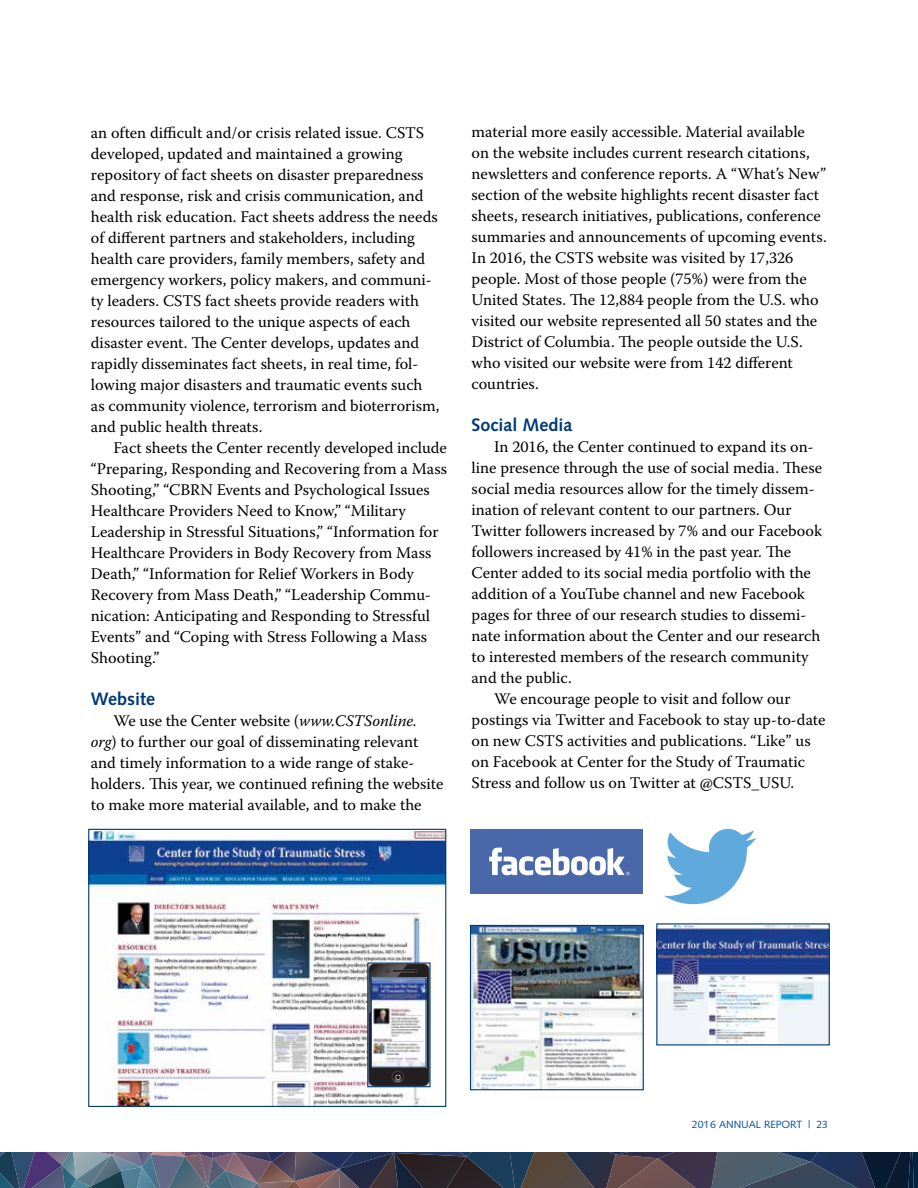
<style>
.page{position:relative;width:918px;height:1188px;background:#fff}
.page>*{position:absolute;margin:0;border:0;box-sizing:border-box;transform-origin:0 0}
.t1{font:700 18px "Syntax LT Std";color:#003974}
.t2{font:16.2px/21px "Warnock Pro";color:#000}
.t3{font:10.5px "Syntax LT Std";color:#0651a0}
.s1{font-style:italic}
</style>
<div class="page">
<svg style="left:0;top:1152px;width:918px;height:36px;background:#454a5c"></svg>
<img style="left:90px;top:831px;width:354px;height:274px">
<div style="left:88px;top:829px;width:358px;height:278px;border:1px solid #003974"></div>
<svg style="left:369px;top:965px;width:60px;height:120px;background:#2e2b2d"></svg>
<div style="left:367px;top:963px;width:64px;height:124px;border:1px solid #003974"></div>
<img style="left:373px;top:979px;width:52px;height:87px">
<div style="left:371px;top:977px;width:56px;height:91px;border:1px solid #003974"></div>
<div style="left:471px;top:829px;width:172px;height:65px;background:#4967a9"></div>
<svg style="left:489px;top:848px;width:141px;height:27px"></svg>
<svg style="left:664px;top:829px;width:92px;height:75px"></svg>
<img style="left:472px;top:927px;width:170px;height:161px">
<div style="left:470px;top:925px;width:174px;height:165px;border:1px solid #003974"></div>
<img style="left:658px;top:925px;width:170px;height:118px">
<div style="left:656px;top:923px;width:174px;height:122px;border:1px solid #003974"></div>
<p class="t2" style="left:91px;top:122px;width:350px">an often difficult and/or crisis related issue. CSTS developed, updated and maintained a growing repository of fact sheets on disaster preparedness and response, risk and crisis communication, and health risk education. Fact sheets address the needs of different partners and stakeholders, including health care providers, family members, safety and emergency workers, policy makers, and communi&shy;ty leaders. CSTS fact sheets provide readers with resources tailored to the unique aspects of each disaster event. The Center develops, updates and rapidly disseminates fact sheets, in real time, fol&shy;lowing major disasters and traumatic events such as community violence, terrorism and bioterrorism, and public health threats.</p>
<p class="t2" style="left:91px;top:437px;width:358px;text-indent:23px">Fact sheets the Center recently developed include “Preparing, Responding and Recovering from a Mass Shooting,” “CBRN Events and Psychological Issues Healthcare Providers Need to Know,” “Military Leadership in Stressful Situations,” “Information for Healthcare Providers in Body Recovery from Mass Death,” “Information for Relief Workers in Body Recovery from Mass Death,” “Leadership Commu&shy;nication: Anticipating and Responding to Stressful Events” and “Coping with Stress Following a Mass Shooting.”</p>
<p class="t1" style="left:91px;top:688px;width:66px">Website</p>
<p class="t2" style="left:91px;top:710px;width:354px;text-indent:23px">We use the Center website (<span class="s1">www.CSTSonline. org</span>) to further our goal of disseminating relevant and timely information to a wide range of stake&shy;holders. This year, we continued refining the website to make more material available, and to make the</p>
<p class="t2" style="left:472px;top:121px;width:357px">material more easily accessible. Material available<br>on the website includes current research citations, newsletters and conference reports. A “What’s New” section of the website highlights recent disaster fact sheets, research initiatives, publications, conference summaries and announcements of upcoming events.<br>In 2016, the CSTS website was visited by 17,326 people. Most of those people (75%) were from the United States. The 12,884 people from the U.S. who visited our website represented all 50 states and the District of Columbia. The people outside the U.S. who visited our website were from 142 different countries.</p>
<p class="t1" style="left:472px;top:415px;width:103px">Social Media</p>
<p class="t2" style="left:494px;top:436px;width:321px">In 2016, the Center continued to expand its on-</p>
<p class="t2" style="left:472px;top:457px;width:352px">line presence through the use of social media. These</p>
<p class="t2" style="left:472px;top:478px;width:345px">social media resources allow for the timely dissem-</p>
<p class="t2" style="left:472px;top:499px;width:322px">ination of relevant content to our partners. Our</p>
<p class="t2" style="left:472px;top:520px;width:352px">Twitter followers increased by 7% and our Facebook</p>
<p class="t2" style="left:472px;top:541px;width:321px">followers increased by 41% in the past year. The</p>
<p class="t2" style="left:472px;top:562px;width:341px">Center added to its social media portfolio with the</p>
<p class="t2" style="left:472px;top:583px;width:335px">addition of a YouTube channel and new Facebook</p>
<p class="t2" style="left:472px;top:604px;width:336px">pages for three of our research studies to dissemi-</p>
<p class="t2" style="left:472px;top:625px;width:350px">nate information about the Center and our research</p>
<p class="t2" style="left:472px;top:646px;width:338px">to interested members of the research community</p>
<p class="t2" style="left:472px;top:667px;width:102px">and the public.</p>
<p class="t2" style="left:494px;top:688px;width:298px">We encourage people to visit and follow our</p>
<p class="t2" style="left:472px;top:709px;width:355px">postings via Twitter and Facebook to stay up-to-date</p>
<p class="t2" style="left:472px;top:730px;width:341px">on new CSTS activities and publications. “Like” us</p>
<p class="t2" style="left:472px;top:751px;width:335px">on Facebook at Center for the Study of Traumatic</p>
<p class="t2" style="left:472px;top:772px;width:324px">Stress and follow us on Twitter at @CSTS_USU.</p>
<p class="t3" style="left:692px;top:1119px;width:138px">2016 ANNUAL REPORT | 23</p>
</div>
